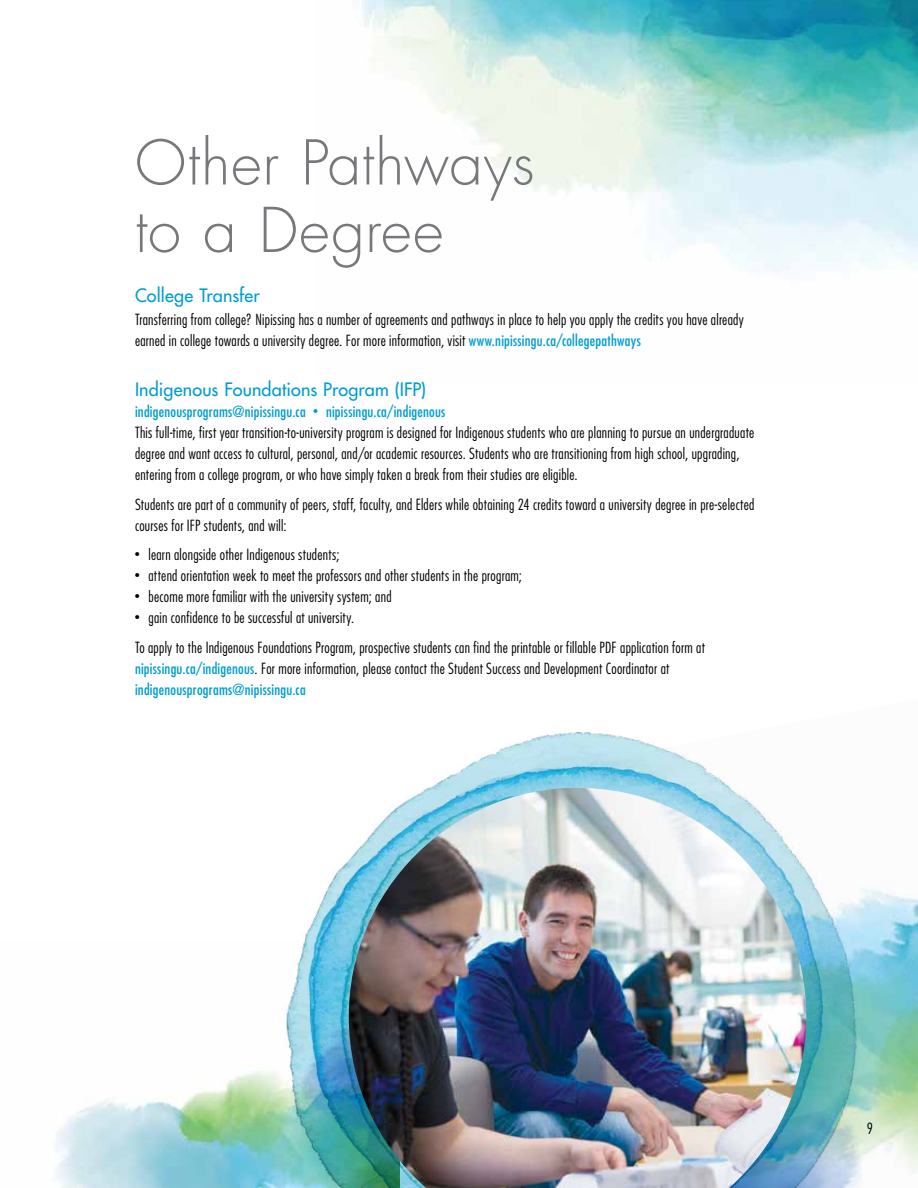
<style>
.page{position:relative;width:918px;height:1188px;background:#fff}
.page>*{position:absolute;margin:0;border:0;box-sizing:border-box;transform-origin:0 0}
.Italic_Pull_quote{font:300 60px/67.5px "Futura Std";letter-spacing:.01em;color:#77787b}
._12_16_Blue_Smaller{font:500 18px "Futura Std";letter-spacing:.005em;color:#009ed1}
.Italic_Pull_quote-2{font:500 18px "Futura Std";letter-spacing:.01em;color:#009ed1}
.Paragraph_space_afte{font:300 condensed 15px/21px "Futura Std";letter-spacing:.015em;color:#000}
.Italic_Pull_quote-3{font:300 condensed 15px/21px "Futura Std";letter-spacing:.015em;color:#000}
.Paragraph_space_afte-2{font:condensed 15px "Futura Std";letter-spacing:.015em;color:#009ed1}
.s1{font-weight:400;color:#009ed1}
.s2{font-weight:300;font-size:10.5px}
.s3{font-size:10.5px}
</style>
<div class="page">
<img style="left:56px;top:1071px;width:202px;height:117px">
<img style="left:873px;top:888px;width:45px;height:286px">
<img style="left:354px;top:0;width:564px;height:272px">
<img style="left:258px;top:732px;width:615px;height:456px">
<img style="left:349px;top:788px;width:457px;height:400px">
<p class="Italic_Pull_quote" style="left:135px;top:131px;width:401px">Other Pathways to a Degree</p>
<p class="Italic_Pull_quote-2" style="left:135px;top:284px;width:126px">College Transfer</p>
<p class="Italic_Pull_quote-3" style="left:135px;top:309px;width:610px">Transferring from college? Nipissing has a number of agreements and pathways in place to help you apply the credits you have already earned in college towards a university degree. For more information, visit <span class="s1">www.nipissingu.ca/collegepathways</span></p>
<p class="_12_16_Blue_Smaller" style="left:135px;top:378px;width:293px">Indigenous Foundations Program (IFP)</p>
<p class="Paragraph_space_afte-2" style="left:135px;top:402px;width:312px">indigenousprograms@nipissingu.ca <span class="s2">•</span> nipissingu.ca/indigenous</p>
<p class="Paragraph_space_afte" style="left:135px;top:422px;width:621px">This full-time, first year transition-to-university program is designed for Indigenous students who are planning to pursue an undergraduate degree and want access to cultural, personal, and/or academic resources. Students who are transitioning from high school, upgrading, entering from a college program, or who have simply taken a break from their studies are eligible.</p>
<p class="Paragraph_space_afte" style="left:135px;top:494px;width:621px">Students are part of a community of peers, staff, faculty, and Elders while obtaining 24 credits toward a university degree in pre-selected courses for IFP students, and will:</p>
<p class="Paragraph_space_afte" style="left:135px;top:544px;width:206px"><span class="s3">•</span> learn alongside other Indigenous students;</p>
<p class="Paragraph_space_afte" style="left:135px;top:565px;width:389px"><span class="s3">•</span> attend orientation week to meet the professors and other students in the program;</p>
<p class="Paragraph_space_afte" style="left:135px;top:586px;width:258px"><span class="s3">•</span> become more familiar with the university system; and</p>
<p class="Paragraph_space_afte" style="left:135px;top:607px;width:221px"><span class="s3">•</span> gain confidence to be successful at university.</p>
<p class="Paragraph_space_afte" style="left:135px;top:637px;width:571px">To apply to the Indigenous Foundations Program, prospective students can find the printable or fillable PDF application form at <span class="s1">nipissingu.ca/indigenous</span>. For more information, please contact the Student Success and Development Coordinator at <span class="s1">indigenousprograms@nipissingu.ca</span></p>
<p class="Paragraph_space_afte" style="left:867px;top:1118px;width:8px">9</p>
</div>
